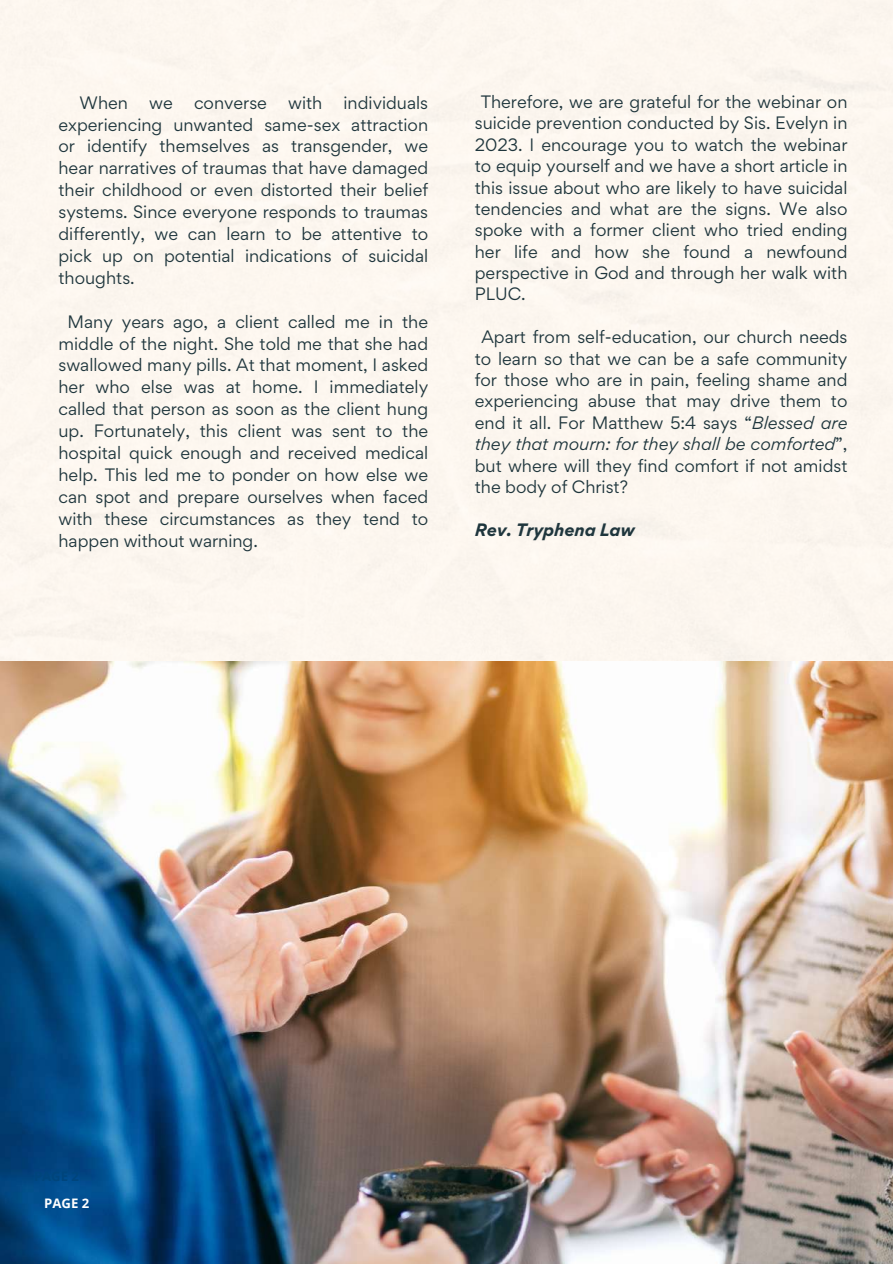
<style>
.page{position:relative;width:893px;height:1264px;background:#fff}
.page>*{position:absolute;margin:0;border:0;box-sizing:border-box;transform-origin:0 0}
.t1{font:16.05px/21.9px "Gordita";color:#1f363d;text-align:justify}
.t2{font:italic 700 16.05px "Gordita";color:#1f363d}
.t3{font:700 13.2px "Open Sans";color:#fff}
.s1{font-style:italic}
</style>
<div class="page">
<img style="left:0;top:661px;width:892px;height:602px">
<p class="t1" style="left:58px;top:91px;width:371px;text-indent:285px">individuals experiencing unwanted same-sex attraction or identify themselves as transgender, we hear narratives of traumas that have damaged their childhood or even distorted their belief systems. Since everyone responds to traumas differently, we can learn to be attentive to pick up on potential indications of suicidal thoughts.</p>
<p class="t1" style="left:58px;top:310px;width:371px;text-indent:9px">Many years ago, a client called me in the middle of the night. She told me that she had swallowed many pills. At that moment, I asked her who else was at home. I immediately called that person as soon as the client hung up. Fortunately, this client was sent to the hospital quick enough and received medical help. This led me to ponder on how else we can spot and prepare ourselves when faced with these circumstances as they tend to happen without warning.</p>
<p class="t1" style="left:80px;top:91px;width:50px">When</p>
<p class="t1" style="left:149px;top:91px;width:25px">we</p>
<p class="t1" style="left:194px;top:91px;width:75px">converse</p>
<p class="t1" style="left:288px;top:91px;width:36px">with</p>
<p class="t1" style="left:475px;top:91px;width:374px;line-height:21.3px;text-indent:6px">Therefore, we are grateful for the webinar on suicide prevention conducted by Sis. Evelyn in 2023. I encourage you to watch the webinar to equip yourself and we have a short article in this issue about who are likely to have suicidal tendencies and what are the signs. We also spoke with a former client who tried ending her life and how she found a newfound perspective in God and through her walk with PLUC.</p>
<p class="t1" style="left:475px;top:326px;width:374px;line-height:21.3px;text-indent:7px">Apart from self-education, our church needs to learn so that we can be a safe community for those who are in pain, feeling shame and experiencing abuse that may drive them to end it all. For Matthew 5:4 says “<span class="s1">Blessed are they that mourn: for they shall be comforted</span>”, but where will they find comfort if not amidst the body of Christ?</p>
<p class="t2" style="left:475px;top:518px;width:162px">Rev. Tryphena Law</p>
<p class="t3" style="left:44px;top:1193px;width:47px">PAGE 2</p>
</div>
